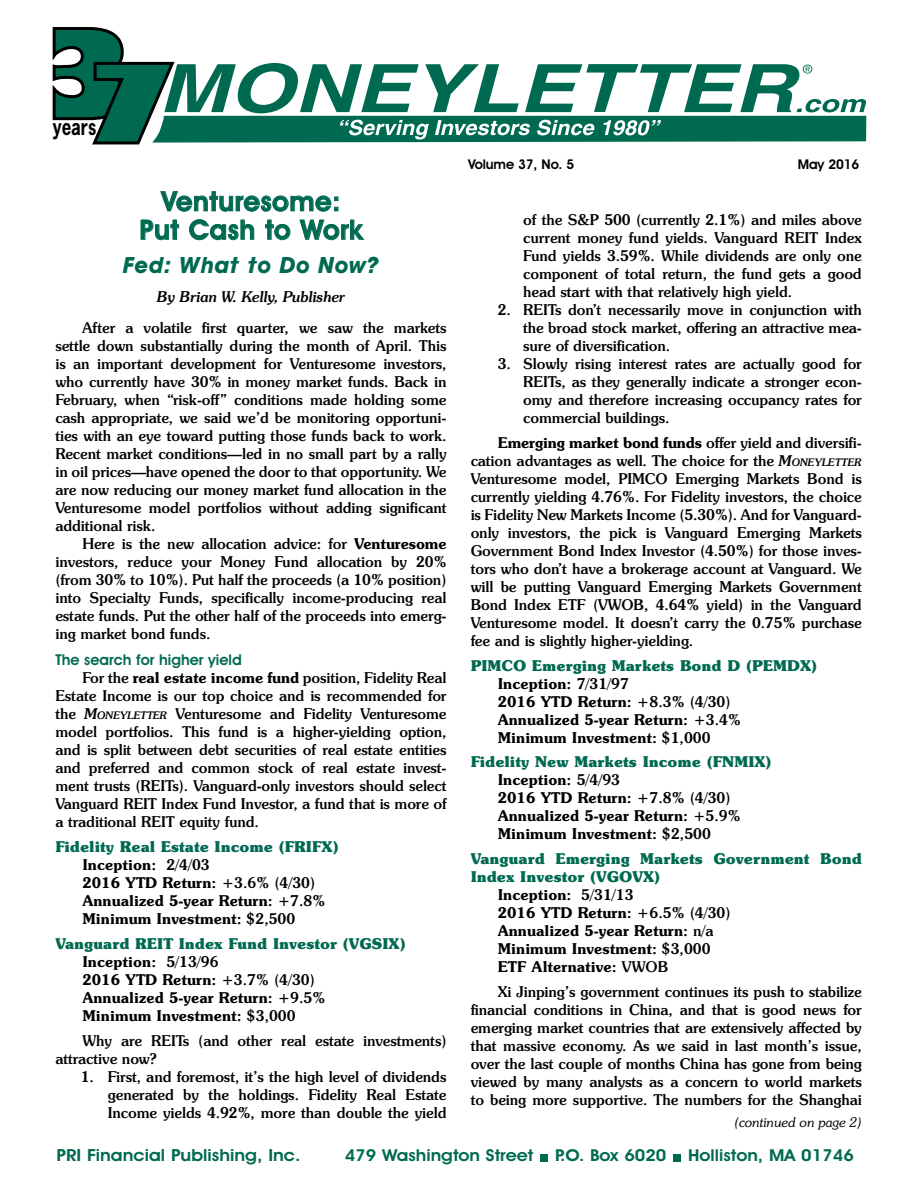
<style>
.page{position:relative;width:918px;height:1188px;background:#fff}
.page>*{position:absolute;margin:0;border:0;box-sizing:border-box;transform-origin:0 0}
.t1{font:600 27px/28.5px "Avant Garde IT Cby BT";letter-spacing:.025em;color:#006a51;text-align:center}
.t2{font:italic 700 22.5px "Avant Garde IT Cby BT";letter-spacing:.03em;color:#006a51}
.t3{font:700 21.15px "News Gothic";color:#000;scale:.8 1}
.t4{font:600 16.8px "Avant Garde IT Cby BT";color:#006a51;scale:1.1 1}
.t5{font:600 16.5px "Avant Garde IT Cby BT";color:#006a51;scale:1.1 1}
.t6{font:500 15px/18px "Souvenir IT Cby BT";letter-spacing:-.01em;color:#000;text-align:justify}
.t7{font:600 15px/18px "Souvenir IT Cby BT";color:#000}
.t8{font:700 15px "Souvenir IT Cby BT";color:#006a51}
.t9{font:italic 500 15px "Souvenir IT Cby BT";letter-spacing:-.01em;color:#000}
.t10{font:600 15px "Avant Garde IT Cby BT";color:#006a51}
.t11{font:600 13.5px "Avant Garde IT Cby BT";letter-spacing:-.01em;color:#000}
.t12{font:italic 300 13.5px "Souvenir IT Cby BT";color:#000}
.s1{font-weight:600}
.s2{font-style:italic}
.s3{font-style:italic;font-size:10.5px}
.s4{font-weight:700;color:#006a51}
.s5{font-weight:500}
</style>
<div class="page">
<svg style="left:52px;top:27px;width:815px;height:118px"></svg>
<div style="left:541px;top:1154px;width:7px;height:7px;background:#006a51"></div>
<div style="left:674px;top:1154px;width:7px;height:7px;background:#006a51"></div>
<svg style="left:160px;top:191px;width:178px;height:21px"></svg>
<svg style="left:141px;top:219px;width:38px;height:21px"></svg>
<svg style="left:189px;top:219px;width:65px;height:21px"></svg>
<svg style="left:265px;top:220px;width:26px;height:20px"></svg>
<svg style="left:299px;top:219px;width:66px;height:21px"></svg>
<h3 class="t3" style="left:53px;top:113px;width:56px">years</h3>
<h1 class="t1" style="left:140px;top:187px;width:224px">Venturesome:<br>Put Cash to Work</h1>
<h2 class="t2" style="left:123px;top:251px;width:257px">Fed: What to Do Now?</h2>
<p class="t9" style="left:157px;top:287px;width:189px">By Brian W. Kelly, Publisher</p>
<p class="t6" style="left:55px;top:318px;width:393px;text-indent:27px">After a volatile first quarter, we saw the markets settle down substantially during the month of April. This is an important development for Venturesome investors, who currently have 30% in money market funds. Back in February, when “risk-off” conditions made holding some cash appropriate, we said we’d be monitoring opportuni&shy;ties with an eye toward putting those funds back to work.<br>Recent market conditions—led in no small part by a rally in oil prices—have opened the door to that opportunity. We are now reducing our money market fund allocation in the Venturesome model portfolios without adding significant additional risk.</p>
<p class="t6" style="left:55px;top:534px;width:393px;text-indent:27px">Here is the new allocation advice: for <span class="s1">Venturesome </span>investors, reduce your Money Fund allocation by 20% (from 30% to 10%). Put half the proceeds (a 10% position) into Specialty Funds, specifically income-producing real estate funds. Put the other half of the proceeds into emerg&shy;ing market bond funds.</p>
<p class="t10" style="left:55px;top:651px;width:188px">The search for higher yield</p>
<p class="t6" style="left:55px;top:669px;width:393px;text-indent:27px">For the <span class="s1">real estate income fund</span> position, Fidelity Real Estate Income is our top choice and is recommended for the <span class="s2">M</span><span class="s3">ONEYLETTER</span> Venturesome and Fidelity Venturesome model portfolios. This fund is a higher-yielding option, and is split between debt securities of real estate entities and preferred and common stock of real estate invest&shy;ment trusts (REITs). Vanguard-only investors should select Vanguard REIT Index Fund Investor, a fund that is more of a traditional REIT equity fund.</p>
<p class="t7" style="left:82px;top:838px;width:258px;text-indent:-27px"><span class="s4">Fidelity Real Estate Income (FRIFX)<br></span>Inception: <span class="s5">2/4/03<br></span>2016 YTD Return: <span class="s5">+3.6% (4/30)<br></span>Annualized 5-year Return: <span class="s5">+7.8%<br></span>Minimum Investment: <span class="s5">$2,500</span></p>
<p class="t7" style="left:82px;top:934px;width:325px;text-indent:-27px"><span class="s4">Vanguard REIT Index Fund Investor (VGSIX)<br></span>Inception: <span class="s5">5/13/96<br></span>2016 YTD Return: <span class="s5">+3.7% (4/30)<br></span>Annualized 5-year Return: <span class="s5">+9.5%<br></span>Minimum Investment: <span class="s5">$3,000</span></p>
<p class="t6" style="left:55px;top:1031px;width:393px;text-indent:27px">Why are REITs (and other real estate investments) attractive now?</p>
<p class="t6" style="left:108px;top:1067px;width:340px;text-indent:-27px">1. First, and foremost, it’s the high level of dividends generated by the holdings. Fidelity Real Estate Income yields 4.92%, more than double the yield</p>
<p class="t11" style="left:468px;top:157px;width:108px">Volume 37, No. 5</p>
<p class="t11" style="left:798px;top:157px;width:63px">May 2016</p>
<p class="t6" style="left:523px;top:211px;width:340px">of the S&amp;P 500 (currently 2.1%) and miles above current money fund yields. Vanguard REIT Index Fund yields 3.59%. While dividends are only one component of total return, the fund gets a good head start with that relatively high yield.</p>
<p class="t6" style="left:523px;top:301px;width:340px;text-indent:-26px">2. REITs don’t necessarily move in conjunction with the broad stock market, offering an attractive mea&shy;sure of diversification.</p>
<p class="t6" style="left:523px;top:355px;width:340px;text-indent:-26px">3. Slowly rising interest rates are actually good for REITs, as they generally indicate a stronger econ&shy;omy and therefore increasing occupancy rates for commercial buildings.</p>
<p class="t6" style="left:471px;top:433px;width:393px;text-indent:27px"><span class="s1">Emerging market bond funds</span> offer yield and diversifi&shy;cation advantages as well. The choice for the <span class="s2">M</span><span class="s3">ONEYLETTER </span>Venturesome model, PIMCO Emerging Markets Bond is currently yielding 4.76%. For Fidelity investors, the choice is Fidelity New Markets Income (5.30%). And for Vanguard&shy;only investors, the pick is Vanguard Emerging Markets Government Bond Index Investor (4.50%) for those inves&shy;tors who don’t have a brokerage account at Vanguard. We will be putting Vanguard Emerging Markets Government Bond Index ETF (VWOB, 4.64% yield) in the Vanguard Venturesome model. It doesn’t carry the 0.75% purchase fee and is slightly higher-yielding.</p>
<p class="t7" style="left:498px;top:656px;width:321px;text-indent:-27px"><span class="s4">PIMCO Emerging Markets Bond D (PEMDX)<br></span>Inception: <span class="s5">7/31/97<br></span>2016 YTD Return: <span class="s5">+8.3% (4/30)<br></span>Annualized 5-year Return: <span class="s5">+3.4%<br></span>Minimum Investment: <span class="s5">$1,000</span></p>
<p class="t7" style="left:498px;top:753px;width:275px;text-indent:-27px"><span class="s4">Fidelity New Markets Income (FNMIX)<br></span>Inception: <span class="s5">5/4/93<br></span>2016 YTD Return: <span class="s5">+7.8% (4/30)<br></span>Annualized 5-year Return: <span class="s5">+5.9%<br></span>Minimum Investment: <span class="s5">$2,500</span></p>
<p class="t8" style="left:471px;top:849px;width:393px">Vanguard Emerging Markets Government Bond</p>
<p class="t8" style="left:471px;top:867px;width:191px">Index Investor (VGOVX)</p>
<p class="t7" style="left:498px;top:886px;width:137px">Inception: <span class="s5">5/31/13</span></p>
<p class="t7" style="left:498px;top:904px;width:234px">2016 YTD Return: <span class="s5">+6.5% (4/30)</span></p>
<p class="t7" style="left:498px;top:922px;width:217px">Annualized 5-year Return: <span class="s5">n/a</span></p>
<p class="t7" style="left:498px;top:940px;width:214px">Minimum Investment: <span class="s5">$3,000</span></p>
<p class="t7" style="left:498px;top:958px;width:172px">ETF Alternative: <span class="s5">VWOB</span></p>
<p class="t6" style="left:471px;top:982px;width:393px;text-indent:27px">Xi Jinping’s government continues its push to stabilize financial conditions in China, and that is good news for emerging market countries that are extensively affected by that massive economy. As we said in last month’s issue, over the last couple of months China has gone from being viewed by many analysts as a concern to world markets to being more supportive. The numbers for the Shanghai</p>
<p class="t12" style="left:735px;top:1114px;width:129px">(continued on page 2)</p>
<p class="t4" style="left:57px;top:1145px;width:223px">PRI Financial Publishing, Inc.</p>
<p class="t5" style="left:345px;top:1145px;width:173px">479 Washington Street</p>
<p class="t5" style="left:555px;top:1145px;width:103px">P.O. Box 6020</p>
<p class="t5" style="left:688px;top:1145px;width:152px">Holliston, MA 01746</p>
</div>
